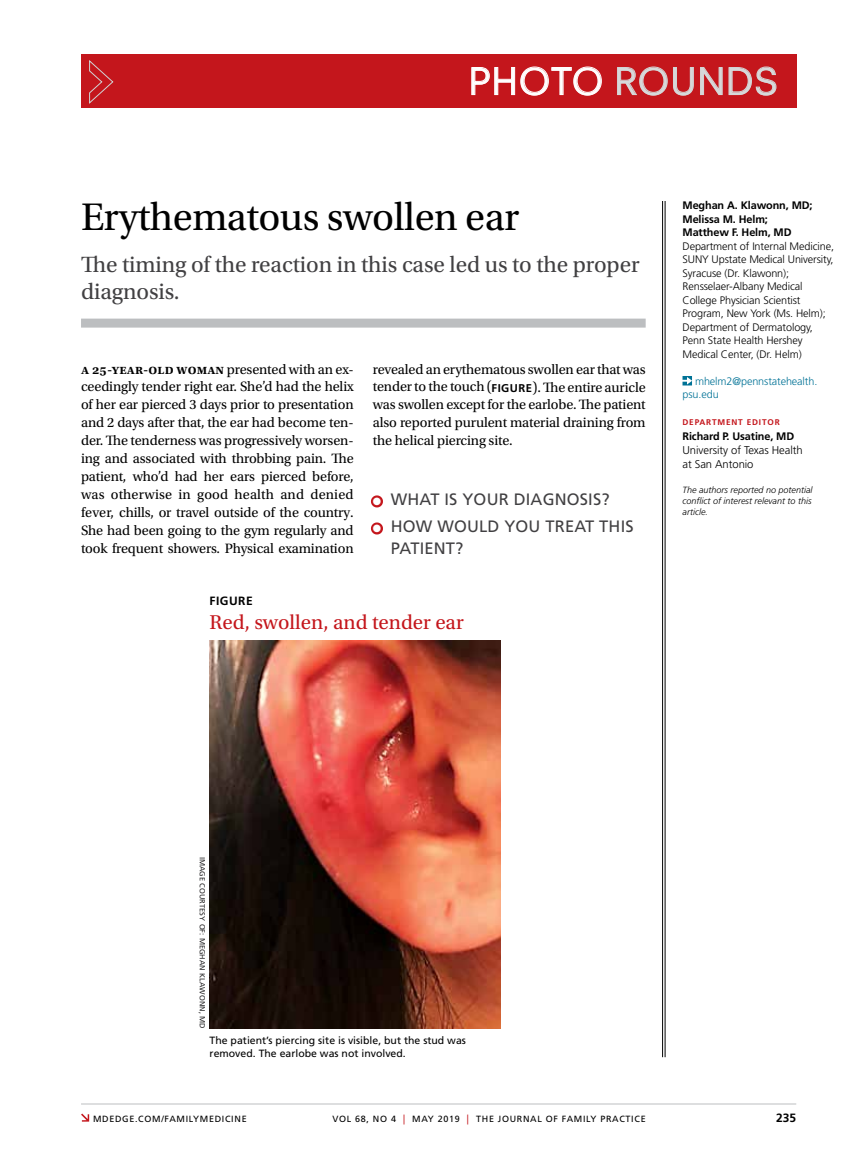
<style>
.page{position:relative;width:851px;height:1161px;background:#fff}
.page>*{position:absolute;margin:0;border:0;box-sizing:border-box;transform-origin:0 0}
.t1{font:40.5px "Utopia Std";letter-spacing:-.01em;color:#000}
.t2{font:36px "Neuzeit SLT Std";letter-spacing:.025em;color:#d7d9da}
.t3{font:23.25px/26.2px "Utopia Std";letter-spacing:-.005em;color:#414042}
.t4{font:21px "Utopia Std";color:#c4161c}
.t5{font:16.5px/21.6px "Frutiger LT Std";letter-spacing:.01em;color:#414042}
.t6{font:14.25px/18px "Utopia Std";letter-spacing:-.01em;color:#000;text-align:justify}
.t7{font:700 12px "Frutiger LT Std";letter-spacing:.04em;color:#000}
.t8{font:300 11.25px/13.5px "Frutiger LT Std";letter-spacing:-.005em;color:#000}
.t9{font:300 10.8px/13.5px "Frutiger LT Std";letter-spacing:-.01em;color:#000}
.t10{font:700 10.8px/13.5px "Frutiger LT Std";letter-spacing:-.01em;color:#000}
.t11{font:300 10.8px/13.5px "Frutiger LT Std";letter-spacing:-.01em;color:#007296}
.t12{font:10.5px/12.8px "Frutiger LT Std";color:#000}
.t13{font:9px "Frutiger LT Std";letter-spacing:.075em;color:#000}
.t14{font:italic 300 9px/11.2px "Frutiger LT Std";color:#000;text-align:justify}
.t15{font:700 8.25px "Frutiger LT Std";letter-spacing:.1em;color:#c4161c}
.t16{font:7.5px "Frutiger LT Std";letter-spacing:.01em;color:#292829}
.s1{color:#fff}
.s2{font-weight:600}
.s3{font-family:"Frutiger LT Std";font-weight:700;font-size:11.25px}
.s4{font-size:9.9px;color:#c4161c}
</style>
<div class="page">
<svg style="left:81px;top:1114px;width:8px;height:8px"></svg>
<hr style="left:81px;top:1104px;width:715px;height:1px;background:#bcbec0">
<div style="left:81px;top:54px;width:715px;height:54px;background:#c4161c"></div>
<svg style="left:89px;top:60px;width:25px;height:44px"></svg>
<svg style="left:471px;top:67px;width:130px;height:28px"></svg>
<svg style="left:617px;top:67px;width:50px;height:28px"></svg>
<svg style="left:673px;top:67px;width:20px;height:28px"></svg>
<svg style="left:700px;top:67px;width:22px;height:28px"></svg>
<svg style="left:728px;top:67px;width:48px;height:28px"></svg>
<div style="left:81px;top:319px;width:564px;height:9px;background:#bcbec0"></div>
<svg style="left:682px;top:376px;width:10px;height:10px"></svg>
<hr style="left:664px;top:201px;width:1px;height:856px;background:#000">
<hr style="left:662px;top:201px;width:1px;height:856px;background:#000">
<svg style="left:371px;top:495px;width:12px;height:13px"></svg>
<svg style="left:371px;top:522px;width:12px;height:13px"></svg>
<img style="left:210px;top:641px;width:290px;height:388px">
<h2 class="t2" style="left:469px;top:59px;width:311px"><span class="s1">PHOTO</span> ROUNDS</h2>
<h1 class="t1" style="left:81px;top:195px;width:440px">Erythematous swollen ear</h1>
<h3 class="t3" style="left:81px;top:252px;width:560px">The timing of the reaction in this case led us to the proper diagnosis.</h3>
<p class="t6" style="left:81px;top:360px;width:274px"><span class="s2">a 25-year-old woman</span> presented with an ex&shy;ceedingly tender right ear. She’d had the helix of her ear pierced 3 days prior to presentation and 2 days after that, the ear had become ten&shy;der. The tenderness was progressively worsen&shy;ing and associated with throbbing pain. The patient, who’d had her ears pierced before, was otherwise in good health and denied fever, chills, or travel outside of the country.<br>She had been going to the gym regularly and took frequent showers. Physical examination</p>
<p class="t6" style="left:373px;top:360px;width:274px">revealed an erythematous swollen earthat was tender to the touch (<span class="s3">FIGURE</span>). The entire auricle was swollen except for the earlobe. The patient also reported purulent material draining from the helical piercing site.</p>
<p class="t5" style="left:373px;top:489px;width:238px"><span class="s1">●</span> WHAT IS YOUR DIAGNOSIS?</p>
<p class="t5" style="left:391px;top:516px;width:244px;text-indent:-18px"><span class="s1">●</span> HOW WOULD YOU TREAT THIS<br>PATIENT?</p>
<p class="t7" style="left:210px;top:594px;width:45px">FIGURE</p>
<h3 class="t4" style="left:210px;top:611px;width:256px">Red, swollen, and tender ear</h3>
<p class="t10" style="left:682px;top:199px;width:132px">Meghan A. Klawonn, MD;<br>Melissa M. Helm;<br>Matthew F. Helm, MD</p>
<p class="t9" style="left:682px;top:239px;width:153px">Department of Internal Medicine,<br>SUNY Upstate Medical University,<br>Syracuse (Dr. Klawonn);<br>Rensselaer-Albany Medical<br>College Physician Scientist<br>Program, New York (Ms. Helm);<br>Department of Dermatology,<br>Penn State Health Hershey<br>Medical Center, (Dr. Helm)</p>
<p class="t11" style="left:682px;top:374px;width:136px;text-indent:13px">mhelm2@pennstatehealth. psu.edu</p>
<p class="t15" style="left:682px;top:418px;width:99px">DEPARTMENT EDITOR</p>
<p class="t10" style="left:682px;top:429px;width:113px">Richard P. Usatine, MD</p>
<p class="t8" style="left:682px;top:444px;width:122px">University of Texas Health at San Antonio</p>
<p class="t14" style="left:682px;top:484px;width:132px">The authors reported no potential conflict of interest relevant to this article.</p>
<p class="t16" style="left:207px;top:857px;width:174px;rotate:90deg">IMAGE COURTESY OF: MEGHAN KLAWONN, MD</p>
<p class="t12" style="left:210px;top:1034px;width:258px">The patient’s piercing site is visible, but the stud was removed. The earlobe was not involved.</p>
<p class="t13" style="left:93px;top:1113px;width:155px">MDEDGE.COM/FAMILYMEDICINE</p>
<p class="t7" style="left:776px;top:1111px;width:22px">235</p>
<p class="t13" style="left:332px;top:1113px;width:314px">VOL 68, NO 4 <span class="s4">|</span> MAY 2019 <span class="s4">|</span> THE JOURNAL OF FAMILY PRACTICE</p>
</div>
